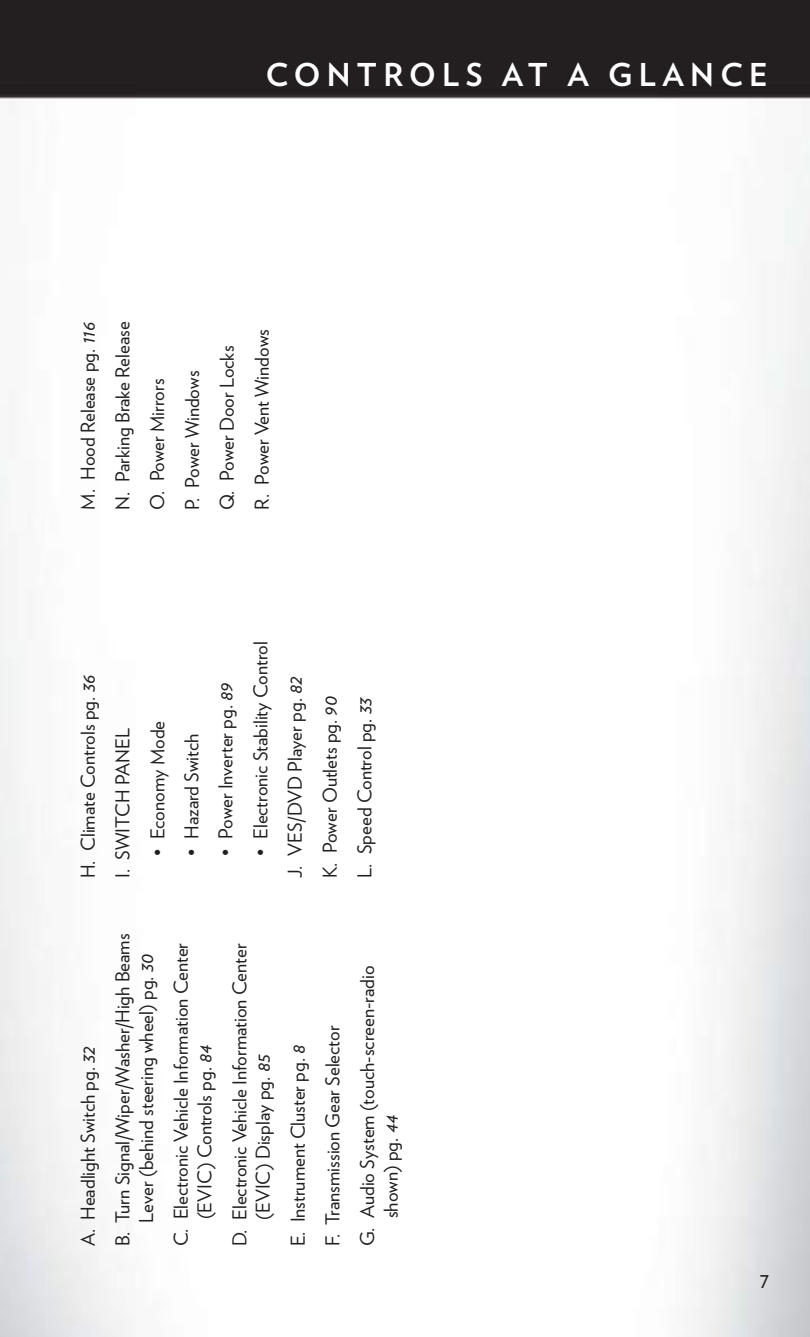
<style>
.page{position:relative;width:810px;height:1337px;background:#fff}
.page>*{position:absolute;margin:0;border:0;box-sizing:border-box;transform-origin:0 0}
.t1{font:700 31.5px "Verlag";letter-spacing:.2em;color:#fff}
.t2{font:22.5px "Verlag";color:#221f1f}
.t3{font:19.12px/34.9px "Verlag";color:#221f1f}
.s1{font-style:italic}
</style>
<div class="page">
<img style="left:0;top:0;width:810px;height:1336px">
<h1 class="t1" style="left:266px;top:63px;width:504px">CONTROLS AT A GLANCE</h1>
<p class="t3" style="left:72px;top:510px;width:190px;rotate:-90deg">M. Hood Release pg. <span class="s1">116<br></span>N. Parking Brake Release<br>O. Power Mirrors<br>P. Power Windows<br>Q. Power Door Locks<br>R. Power Vent Windows</p>
<p class="t3" style="left:72px;top:878px;width:204px;rotate:-90deg">H. Climate Controls pg. <span class="s1">36<br></span>I. SWITCH PANEL</p>
<p class="t3" style="left:142px;top:855px;width:136px;rotate:-90deg">• Economy Mode</p>
<p class="t3" style="left:176px;top:855px;width:123px;rotate:-90deg">• Hazard Switch</p>
<p class="t3" style="left:210px;top:855px;width:175px;rotate:-90deg">• Power Inverter pg. <span class="s1">89</span></p>
<p class="t3" style="left:245px;top:878px;width:238px;text-indent:22px;rotate:-90deg">• Electronic Stability Control<br>J. VES/DVD Player pg. <span class="s1">82<br></span>K. Power Outlets pg. <span class="s1">90<br></span>L. Speed Control pg. <span class="s1">33</span></p>
<p class="t3" style="left:73px;top:1246px;width:314px;rotate:-90deg">A. Headlight Switch pg. <span class="s1">32<br></span>B. Turn Signal/Wiper/Washer/High Beams</p>
<p class="t3" style="left:131px;top:1246px;width:305px;text-indent:24px;rotate:-90deg">Lever (behind steering wheel) pg. <span class="s1">30<br></span>C. Electronic Vehicle Information Center</p>
<p class="t3" style="left:189px;top:1246px;width:304px;text-indent:27px;rotate:-90deg">(EVIC) Controls pg. <span class="s1">84<br></span>D. Electronic Vehicle Information Center</p>
<p class="t3" style="left:248px;top:1246px;width:282px;text-indent:27px;rotate:-90deg">(EVIC) Display pg. <span class="s1">85<br></span>E. Instrument Cluster pg. <span class="s1">8<br></span>F. Transmission Gear Selector<br>G. Audio System (touch-screen-radio</p>
<p class="t3" style="left:376px;top:1218px;width:105px;rotate:-90deg">shown) pg. <span class="s1">44</span></p>
<p class="t2" style="left:760px;top:1271px;width:11px">7</p>
</div>
